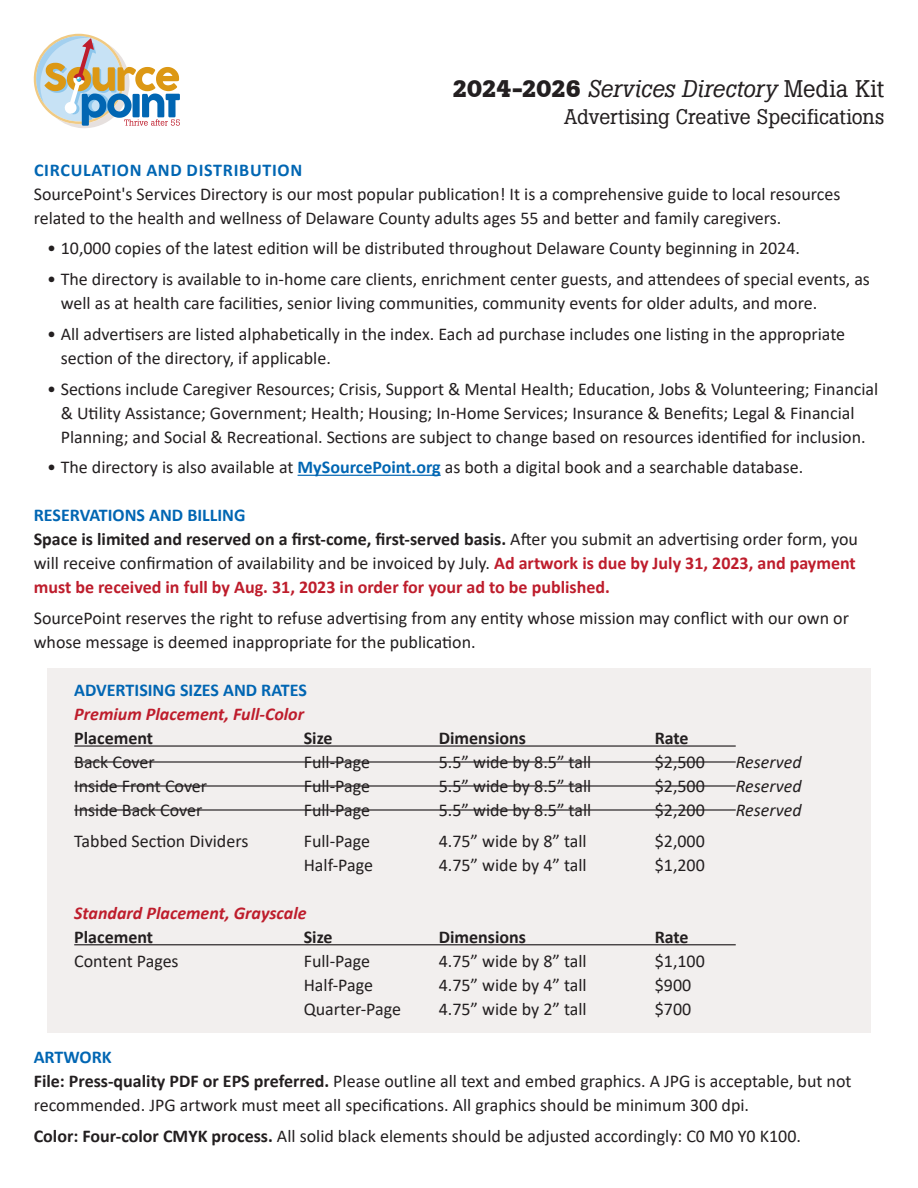
<style>
.page{position:relative;width:918px;height:1188px;background:#fff}
.page>*{position:absolute;margin:0;border:0;box-sizing:border-box;transform-origin:0 0}
.t1{font:italic 24px "Boton";color:#231f20}
.t2{font:21px "Boton";color:#231f20}
.t3{font:18px/24px "Calibri";color:#231f20}
.t4{font:700 18px/24px "Calibri";color:#be1d2c;text-align:justify}
.t5{font:italic 700 18px "Calibri";color:#be1d2c}
.t6{font:700 18px "Calibri";color:#231f20}
.t7{font:700 18px "Calibri";color:#0166b3}
.t8{font:700 18px "Calibri";letter-spacing:.04em;color:#0166b3}
.t9{font:italic 18px "Calibri";color:#231f20}
.s1{font-weight:700;font-style:normal}
.s2{font-style:normal}
.s3{font-weight:700;color:#0166b3}
.s4{color:#231f20}
.s5{font-weight:400;color:#231f20}
.s6{font-weight:700}
</style>
<div class="page">
<div style="left:47px;top:668px;width:824px;height:365px;background:#f2efee"></div>
<hr style="left:298px;top:475px;width:143px;height:1px;background:#0166b3">
<hr style="left:74px;top:745px;width:662px;height:2px;background:#231f20">
<hr style="left:74px;top:944px;width:662px;height:1px;background:#231f20">
<hr style="left:74px;top:761px;width:662px;height:2px;background:#231f20">
<hr style="left:74px;top:785px;width:662px;height:2px;background:#231f20">
<hr style="left:74px;top:809px;width:662px;height:2px;background:#231f20">
<svg style="left:34px;top:34px;width:146px;height:94px"></svg>
<p class="t1" style="left:453px;top:75px;width:433px"><span class="s1">2024-2026</span> Services Directory <span class="s2">Media Kit</span></p>
<p class="t2" style="left:564px;top:104px;width:322px">Advertising Creative Specifications</p>
<p class="t8" style="left:34px;top:157px;width:270px">CIRCULATION AND DISTRIBUTION</p>
<p class="t3" style="left:34px;top:181px;width:808px">SourcePoint's Services Directory is our most popular publication! It is a comprehensive guide to local resources related to the health and wellness of Delaware County adults ages 55 and better and family caregivers.</p>
<p class="t3" style="left:47px;top:236px;width:754px">• 10,000 copies of the latest edition will be distributed throughout Delaware County beginning in 2024.</p>
<p class="t3" style="left:61px;top:267px;width:811px;text-indent:-14px">• The directory is available to in-home care clients, enrichment center guests, and attendees of special events, as well as at health care facilities, senior living communities, community events for older adults, and more.</p>
<p class="t3" style="left:61px;top:321px;width:786px;text-indent:-14px">• All advertisers are listed alphabetically in the index. Each ad purchase includes one listing in the appropriate section of the directory, if applicable.</p>
<p class="t3" style="left:47px;top:376px;width:833px;text-align:center">• Sections include Caregiver Resources; Crisis, Support &amp; Mental Health; Education, Jobs &amp; Volunteering; Financial &amp; Utility Assistance; Government; Health; Housing; In-Home Services; Insurance &amp; Benefits; Legal &amp; Financial<br>Planning; and Social &amp; Recreational. Sections are subject to change based on resources identified for inclusion.</p>
<p class="t3" style="left:47px;top:455px;width:758px">• The directory is also available at <span class="s3">MySourcePoint.org</span> as both a digital book and a searchable database.</p>
<p class="t7" style="left:34px;top:503px;width:213px">RESERVATIONS AND BILLING</p>
<p class="t4" style="left:34px;top:527px;width:826px"><span class="s4">Space is limited and reserved on a first-come, first-served basis.</span> <span class="s5">After you submit an advertising order form, you will receive confirmation of availability and be invoiced by July.</span> Ad artwork is due by July 31, 2023, and payment must be received in full by Aug. 31, 2023 in order for your ad to be published.</p>
<p class="t3" style="left:34px;top:606px;width:817px">SourcePoint reserves the right to refuse advertising from any entity whose mission may conflict with our own or whose message is deemed inappropriate for the publication.</p>
<p class="t7" style="left:74px;top:677px;width:234px">ADVERTISING SIZES AND RATES</p>
<p class="t5" style="left:74px;top:701px;width:231px">Premium Placement, Full-Color</p>
<p class="t6" style="left:74px;top:725px;width:80px">Placement</p>
<p class="t6" style="left:304px;top:725px;width:30px">Size</p>
<p class="t6" style="left:439px;top:725px;width:89px">Dimensions</p>
<p class="t6" style="left:655px;top:725px;width:35px">Rate</p>
<p class="t3" style="left:74px;top:750px;width:82px">Back Cover</p>
<p class="t3" style="left:304px;top:750px;width:68px">Full-Page</p>
<p class="t3" style="left:439px;top:750px;width:154px">5.5” wide by 8.5” tall</p>
<p class="t3" style="left:655px;top:750px;width:52px">$2,500</p>
<p class="t9" style="left:736px;top:750px;width:67px">Reserved</p>
<p class="t3" style="left:74px;top:774px;width:134px">Inside Front Cover</p>
<p class="t3" style="left:304px;top:774px;width:68px">Full-Page</p>
<p class="t3" style="left:439px;top:774px;width:154px">5.5” wide by 8.5” tall</p>
<p class="t3" style="left:655px;top:774px;width:52px">$2,500</p>
<p class="t9" style="left:736px;top:774px;width:67px">Reserved</p>
<p class="t3" style="left:74px;top:798px;width:130px">Inside Back Cover</p>
<p class="t3" style="left:304px;top:798px;width:68px">Full-Page</p>
<p class="t3" style="left:439px;top:798px;width:154px">5.5” wide by 8.5” tall</p>
<p class="t3" style="left:655px;top:798px;width:52px">$2,200</p>
<p class="t9" style="left:736px;top:798px;width:67px">Reserved</p>
<p class="t3" style="left:74px;top:828px;width:176px">Tabbed Section Dividers</p>
<p class="t3" style="left:304px;top:828px;width:68px">Full-Page</p>
<p class="t3" style="left:439px;top:828px;width:149px">4.75” wide by 8” tall</p>
<p class="t3" style="left:655px;top:828px;width:52px">$2,000</p>
<p class="t3" style="left:304px;top:852px;width:71px">Half-Page</p>
<p class="t3" style="left:439px;top:852px;width:149px">4.75” wide by 4” tall</p>
<p class="t3" style="left:655px;top:852px;width:52px">$1,200</p>
<p class="t5" style="left:74px;top:900px;width:234px">Standard Placement, Grayscale</p>
<p class="t6" style="left:74px;top:924px;width:80px">Placement</p>
<p class="t6" style="left:304px;top:924px;width:30px">Size</p>
<p class="t6" style="left:439px;top:924px;width:89px">Dimensions</p>
<p class="t6" style="left:655px;top:924px;width:35px">Rate</p>
<p class="t3" style="left:74px;top:948px;width:106px">Content Pages</p>
<p class="t3" style="left:304px;top:948px;width:68px">Full-Page</p>
<p class="t3" style="left:439px;top:948px;width:149px">4.75” wide by 8” tall</p>
<p class="t3" style="left:655px;top:948px;width:52px">$1,100</p>
<p class="t3" style="left:304px;top:972px;width:71px">Half-Page</p>
<p class="t3" style="left:439px;top:972px;width:149px">4.75” wide by 4” tall</p>
<p class="t3" style="left:655px;top:972px;width:38px">$900</p>
<p class="t3" style="left:304px;top:996px;width:99px">Quarter-Page</p>
<p class="t3" style="left:439px;top:996px;width:149px">4.75” wide by 2” tall</p>
<p class="t3" style="left:655px;top:996px;width:38px">$700</p>
<p class="t7" style="left:34px;top:1044px;width:80px">ARTWORK</p>
<p class="t3" style="left:34px;top:1068px;width:819px"><span class="s6">File: Press-quality PDF or EPS preferred.</span> Please outline all text and embed graphics. A JPG is acceptable, but not recommended. JPG artwork must meet all specifications. All graphics should be minimum 300 dpi.</p>
<p class="t3" style="left:34px;top:1123px;width:769px"><span class="s6">Color: Four-color CMYK process.</span> All solid black elements should be adjusted accordingly: C0 M0 Y0 K100.</p>
</div>
